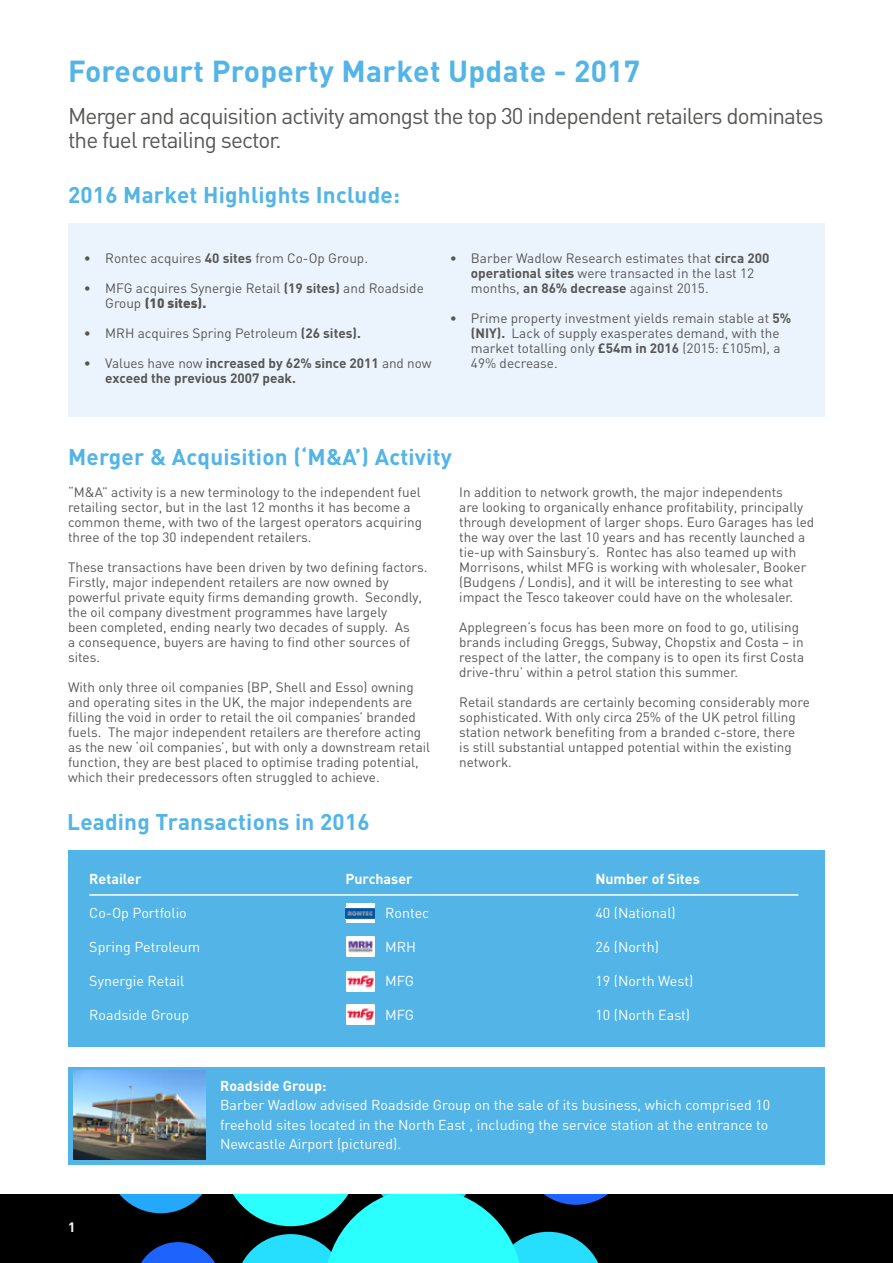
<style>
.page{position:relative;width:893px;height:1263px;background:#fff}
.page>*{position:absolute;margin:0;border:0;box-sizing:border-box;transform-origin:0 0}
.t1{font:700 30px "DIN";letter-spacing:.01em;color:#52b4e7}
.t2{font:22.5px/24px "DIN";letter-spacing:-.04em;color:#575756}
.t3{font:700 22.5px "DIN";letter-spacing:.01em;color:#52b4e7}
.t4{font:14.25px/19.5px "DIN";color:#fff}
.t5{font:700 14.25px "DIN";color:#fff}
.t6{font:13.5px/15px "DIN";color:#575756}
.t7{font:700 13.5px/15px "DIN";letter-spacing:-.005em;color:#575756}
.t8{font:700 13.5px "DIN";color:#fff}
.s1{font-weight:700}
.s2{font-weight:900}
.s3{font-weight:400}
</style>
<div class="page">
<div style="left:68px;top:223px;width:757px;height:194px;background:#ebf4fd"></div>
<div style="left:0;top:1195px;width:893px;height:68px;background:#000"></div>
<svg style="left:120px;top:1195px;width:487px;height:68px"></svg>
<div style="left:68px;top:850px;width:757px;height:197px;background:#52b4e7"></div>
<hr style="left:89px;top:894px;width:709px;height:2px;background:#fff">
<img style="left:346px;top:936px;width:29px;height:20px">
<img style="left:346px;top:971px;width:29px;height:20px">
<img style="left:346px;top:1004px;width:29px;height:20px">
<svg style="left:346px;top:903px;width:29px;height:20px"></svg>
<img style="left:346px;top:907px;width:29px;height:12px">
<div style="left:68px;top:1067px;width:757px;height:97px;background:#52b4e7"></div>
<img style="left:73px;top:1071px;width:133px;height:89px">
<h1 class="t1" style="left:68px;top:52px;width:574px">Forecourt Property Market Update - 2017</h1>
<h2 class="t2" style="left:68px;top:104px;width:757px">Merger and acquisition activity amongst the top 30 independent retailers dominates the fuel retailing sector.</h2>
<h2 class="t3" style="left:68px;top:180px;width:333px">2016 Market Highlights Include:</h2>
<p class="t6" style="left:84px;top:250px;width:285px">• Rontec acquires <span class="s1">40 sites</span> from Co-Op Group.</p>
<p class="t6" style="left:105px;top:280px;width:320px;text-indent:-21px">• MFG acquires Synergie Retail <span class="s1">(19 sites)</span> and Roadside<br>Group <span class="s2">(10 sites).</span></p>
<p class="t6" style="left:84px;top:325px;width:278px">• MRH acquires Spring Petroleum <span class="s1">(26 sites).</span></p>
<p class="t7" style="left:105px;top:355px;width:328px;text-indent:-21px"><span class="s3">• Values have now</span> increased by 62% since 2011 <span class="s3">and now </span>exceed the previous 2007 peak.</p>
<p class="t6" style="left:471px;top:250px;width:300px;text-indent:-21px">• Barber Wadlow Research estimates that <span class="s1">circa 200 operational sites</span> were transacted in the last 12 months, <span class="s1">an 86% decrease</span> against 2015.</p>
<p class="t6" style="left:471px;top:310px;width:322px;text-indent:-21px">• Prime property investment yields remain stable at <span class="s1">5% (NIY).</span> Lack of supply exasperates demand, with the market totalling only <span class="s1">£54m in 2016</span> (2015: £105m), a 49% decrease.</p>
<h2 class="t3" style="left:68px;top:442px;width:385px">Merger &amp; Acquisition (‘M&amp;A’) Activity</h2>
<p class="t6" style="left:68px;top:484px;width:355px">“M&amp;A” activity is a new terminology to the independent fuel retailing sector, but in the last 12 months it has become a common theme, with two of the largest operators acquiring three of the top 30 independent retailers.</p>
<p class="t6" style="left:68px;top:559px;width:361px">These transactions have been driven by two defining factors.<br>Firstly, major independent retailers are now owned by powerful private equity firms demanding growth. Secondly, the oil company divestment programmes have largely<br>been completed, ending nearly two decades of supply. As<br>a consequence, buyers are having to find other sources of sites.</p>
<p class="t6" style="left:68px;top:679px;width:364px">With only three oil companies (BP, Shell and Esso) owning and operating sites in the UK, the major independents are filling the void in order to retail the oil companies’ branded fuels. The major independent retailers are therefore acting as the new ‘oil companies’, but with only a downstream retail function, they are best placed to optimise trading potential, which their predecessors often struggled to achieve.</p>
<h2 class="t3" style="left:67px;top:807px;width:304px">Leading Transactions in 2016</h2>
<p class="t5" style="left:89px;top:869px;width:54px">Retailer</p>
<p class="t4" style="left:89px;top:903px;width:99px">Co-Op Portfolio</p>
<p class="t4" style="left:89px;top:937px;width:113px">Spring Petroleum</p>
<p class="t4" style="left:89px;top:971px;width:97px">Synergie Retail</p>
<p class="t4" style="left:89px;top:1005px;width:101px">Roadside Group</p>
<p class="t5" style="left:345px;top:869px;width:69px">Purchaser</p>
<p class="t4" style="left:385px;top:903px;width:46px">Rontec</p>
<p class="t4" style="left:385px;top:937px;width:32px">MRH</p>
<p class="t4" style="left:385px;top:971px;width:30px">MFG</p>
<p class="t4" style="left:385px;top:1005px;width:30px">MFG</p>
<p class="t6" style="left:459px;top:484px;width:356px">In addition to network growth, the major independents<br>are looking to organically enhance profitability, principally through development of larger shops. Euro Garages has led the way over the last 10 years and has recently launched a tie-up with Sainsbury’s. Rontec has also teamed up with Morrisons, whilst MFG is working with wholesaler, Booker (Budgens / Londis), and it will be interesting to see what impact the Tesco takeover could have on the wholesaler.</p>
<p class="t6" style="left:459px;top:619px;width:346px">Applegreen’s focus has been more on food to go, utilising brands including Greggs, Subway, Chopstix and Costa – in respect of the latter, the company is to open its first Costa drive-thru’ within a petrol station this summer.</p>
<p class="t6" style="left:459px;top:694px;width:352px">Retail standards are certainly becoming considerably more sophisticated. With only circa 25% of the UK petrol filling station network benefiting from a branded c-store, there<br>is still substantial untapped potential within the existing network.</p>
<p class="t5" style="left:595px;top:869px;width:106px">Number of Sites</p>
<p class="t4" style="left:595px;top:903px;width:82px">40 (National)</p>
<p class="t4" style="left:595px;top:937px;width:65px">26 (North)</p>
<p class="t4" style="left:595px;top:971px;width:99px">19 (North West)</p>
<p class="t4" style="left:595px;top:1005px;width:96px">10 (North East)</p>
<p class="t8" style="left:68px;top:1218px;width:9px">1</p>
<p class="t5" style="left:220px;top:1076px;width:108px">Roadside Group:</p>
<p class="t4" style="left:220px;top:1095px;width:552px">Barber Wadlow advised Roadside Group on the sale of its business, which comprised 10 freehold sites located in the North East , including the service station at the entrance to<br>Newcastle Airport (pictured).</p>
</div>
